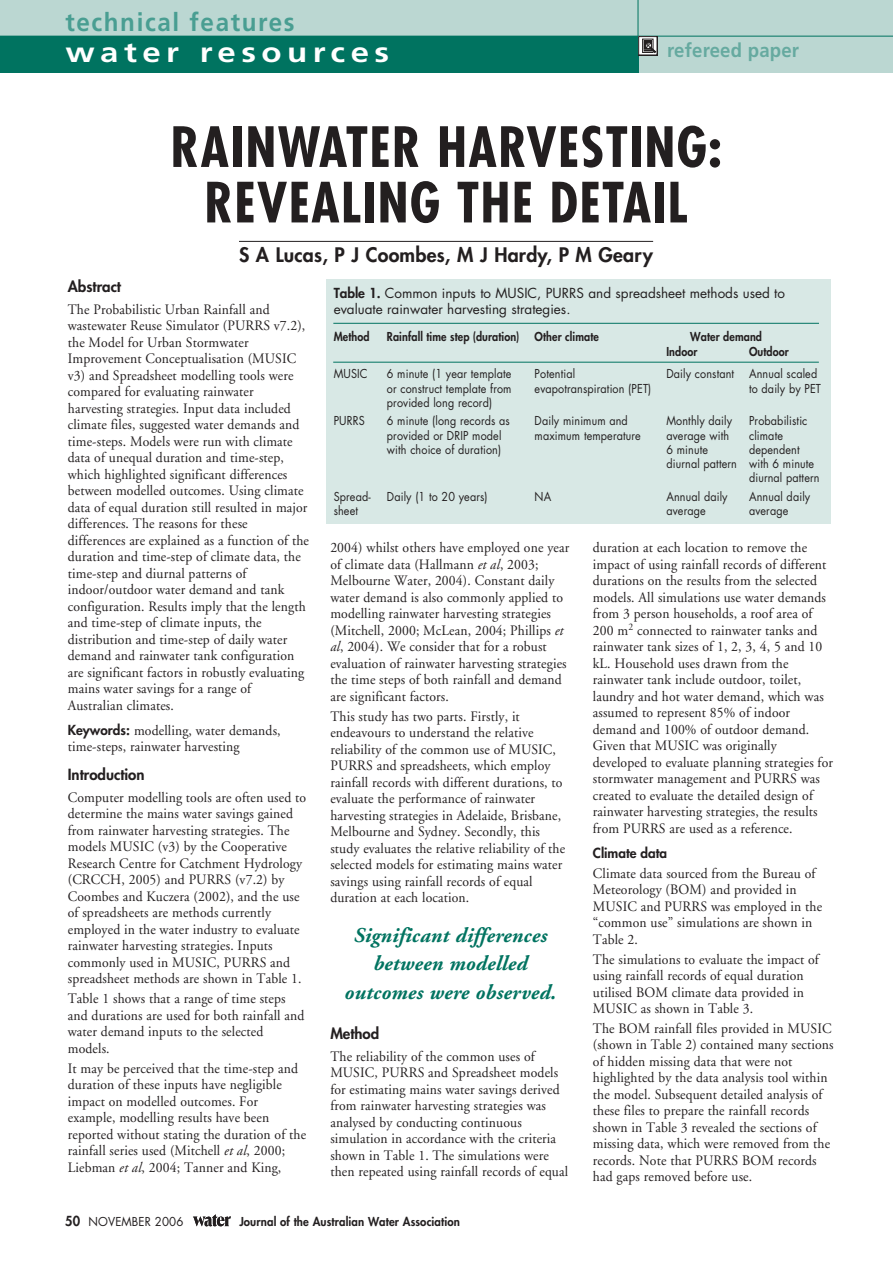
<style>
.page{position:relative;width:893px;height:1263px;background:#fff}
.page>*{position:absolute;margin:0;border:0;box-sizing:border-box;transform-origin:0 0}
.t1{font:700 condensed 54px/55.5px "Futura LT";letter-spacing:.025em;color:#231f20;text-align:center}
.t2{font:700 28.05px "Frutiger LT";letter-spacing:.165em;color:#fff;scale:1.18 1}
.t3{font:700 25.5px "Frutiger LT";letter-spacing:.065em;color:#499e92;scale:.95 1}
.t4{font:italic 700 21px/28.5px "Adobe Garamond LT";letter-spacing:.01em;color:#007360;text-align:center}
.t5{font:800 19.5px "Futura LT";letter-spacing:.01em;color:#231f20}
.t6{font:700 19.5px "Frutiger LT";letter-spacing:.01em;color:#66aaa0;scale:.95 1}
.t7{font:800 15px "Futura LT";color:#231f20}
.t8{font:14.4px/16.5px "Adobe Garamond LT";letter-spacing:.01em;color:#231f20;scale:.95 1}
.t9{font:13.5px/16.5px "Futura LT";color:#231f20}
.t10{font:800 13.5px "Futura LT";color:#231f20}
.t11{font:12px "Futura LT";letter-spacing:.01em;color:#231f20;scale:.9 1}
.t12{font:800 12px/14.2px "Futura LT";letter-spacing:.01em;color:#231f20;scale:.9 1}
.t13{font:800 12px "Futura LT";letter-spacing:.01em;color:#231f20;scale:.95 1}
.t14{font:12px "Futura LT";letter-spacing:.01em;color:#231f20;scale:.95 1}
.s1{font-family:"Futura LT";font-weight:800;font-size:13.5px}
.s2{font-style:italic}
.s3{font-weight:800}
.s4{font-weight:800;font-size:13.5px}
</style>
<div class="page">
<div style="left:0;top:0;width:893px;height:72px;background:#bbd7d2"></div>
<div style="left:0;top:36px;width:638px;height:36px;background:#007360"></div>
<hr style="left:0;top:36px;width:893px;height:1px;background:#007360">
<hr style="left:638px;top:0;width:1px;height:72px;background:#007360">
<svg style="left:193px;top:1214px;width:37px;height:12px"></svg>
<svg style="left:638px;top:36px;width:19px;height:20px"></svg>
<hr style="left:239px;top:241px;width:414px;height:1px;background:#231f20">
<div style="left:326px;top:279px;width:505px;height:245px;background:#d8e8e5"></div>
<hr style="left:333px;top:323px;width:486px;height:1px;background:#007360">
<hr style="left:333px;top:362px;width:486px;height:1px;background:#007360">
<h3 class="t3" style="left:65px;top:10px;width:243px">technical features</h3>
<h2 class="t2" style="left:65px;top:39px;width:276px">water resources</h2>
<h3 class="t6" style="left:667px;top:40px;width:140px">refereed paper</h3>
<h1 class="t1" style="left:170px;top:123px;width:552px">RAINWATER HARVESTING:<br>REVEALING THE DETAIL</h1>
<h3 class="t5" style="left:239px;top:245px;width:416px">S A Lucas, P J Coombes, M J Hardy, P M Geary</h3>
<p class="t7" style="left:68px;top:279px;width:55px">Abstract</p>
<p class="t8" style="left:68px;top:302px;width:255px">The Probabilistic Urban Rainfall and wastewater Reuse Simulator (PURRS v7.2), the Model for Urban Stormwater Improvement Conceptualisation (MUSIC v3) and Spreadsheet modelling tools were compared for evaluating rainwater harvesting strategies. Input data included climate files, suggested water demands and time-steps. Models were run with climate data of unequal duration and time-step, which highlighted significant differences between modelled outcomes. Using climate data of equal duration still resulted in major differences. The reasons for these<br>differences are explained as a function of the duration and time-step of climate data, the time-step and diurnal patterns of indoor/outdoor water demand and tank configuration. Results imply that the length and time-step of climate inputs, the distribution and time-step of daily water demand and rainwater tank configuration are significant factors in robustly evaluating mains water savings for a range of Australian climates.</p>
<p class="t8" style="left:68px;top:723px;width:225px"><span class="s1">Keywords:</span> modelling, water demands, time-steps, rainwater harvesting</p>
<p class="t7" style="left:68px;top:767px;width:78px">Introduction</p>
<p class="t8" style="left:68px;top:790px;width:252px">Computer modelling tools are often used to determine the mains water savings gained from rainwater harvesting strategies. The models MUSIC (v3) by the Cooperative Research Centre for Catchment Hydrology (CRCCH, 2005) and PURRS (v7.2) by Coombes and Kuczera (2002), and the use of spreadsheets are methods currently employed in the water industry to evaluate rainwater harvesting strategies. Inputs commonly used in MUSIC, PURRS and spreadsheet methods are shown in Table 1.</p>
<p class="t8" style="left:68px;top:992px;width:250px">Table 1 shows that a range of time steps and durations are used for both rainfall and water demand inputs to the selected models.</p>
<p class="t8" style="left:68px;top:1061px;width:252px">It may be perceived that the time-step and duration of these inputs have negligible impact on modelled outcomes. For example, modelling results have been reported without stating the duration of the rainfall series used (Mitchell <span class="s2">et al</span>, 2000; Liebman <span class="s2">et al</span>, 2004; Tanner and King,</p>
<p class="t9" style="left:334px;top:285px;width:453px"><span class="s3">Table 1.</span> Common inputs to MUSIC, PURRS and spreadsheet methods used to evaluate rainwater harvesting strategies.</p>
<p class="t12" style="left:334px;top:331px;width:41px">Method</p>
<p class="t12" style="left:387px;top:331px;width:149px">Rainfall time step (duration)</p>
<p class="t12" style="left:534px;top:331px;width:73px">Other climate</p>
<p class="t12" style="left:666px;top:331px;width:108px;text-indent:24px">Water demand<br>Indoor</p>
<p class="t12" style="left:749px;top:345px;width:46px">Outdoor</p>
<p class="t11" style="left:334px;top:367px;width:39px">MUSIC</p>
<p class="t11" style="left:387px;top:367px;width:140px">6 minute (1 year template</p>
<p class="t11" style="left:535px;top:367px;width:47px">Potential</p>
<p class="t11" style="left:666px;top:367px;width:169px">Daily constant Annual scaled</p>
<p class="t11" style="left:387px;top:381px;width:140px">or construct template from</p>
<p class="t11" style="left:535px;top:381px;width:131px">evapotranspiration (PET)</p>
<p class="t11" style="left:749px;top:381px;width:81px">to daily by PET</p>
<p class="t11" style="left:387px;top:395px;width:119px">provided long record)</p>
<p class="t11" style="left:334px;top:414px;width:36px">PURRS</p>
<p class="t11" style="left:387px;top:414px;width:138px">6 minute (long records as</p>
<p class="t11" style="left:535px;top:414px;width:105px">Daily minimum and</p>
<p class="t11" style="left:666px;top:414px;width:75px">Monthly daily</p>
<p class="t11" style="left:749px;top:414px;width:66px">Probabilistic</p>
<p class="t11" style="left:387px;top:428px;width:129px">provided or DRIP model</p>
<p class="t11" style="left:535px;top:428px;width:120px">maximum temperature</p>
<p class="t11" style="left:666px;top:428px;width:71px">average with</p>
<p class="t11" style="left:749px;top:428px;width:39px">climate</p>
<p class="t11" style="left:387px;top:442px;width:128px">with choice of duration)</p>
<p class="t11" style="left:666px;top:442px;width:48px">6 minute</p>
<p class="t11" style="left:749px;top:442px;width:58px">dependent</p>
<p class="t11" style="left:666px;top:457px;width:166px">diurnal pattern with 6 minute</p>
<p class="t11" style="left:749px;top:471px;width:80px">diurnal pattern</p>
<p class="t11" style="left:334px;top:489px;width:43px">Spread-</p>
<p class="t11" style="left:387px;top:489px;width:113px">Daily (1 to 20 years)</p>
<p class="t11" style="left:535px;top:489px;width:20px">NA</p>
<p class="t11" style="left:666px;top:489px;width:70px">Annual daily</p>
<p class="t11" style="left:749px;top:489px;width:70px">Annual daily</p>
<p class="t11" style="left:334px;top:504px;width:29px">sheet</p>
<p class="t11" style="left:666px;top:504px;width:45px">average</p>
<p class="t11" style="left:749px;top:504px;width:45px">average</p>
<p class="t8" style="left:330px;top:541px;width:253px">2004) whilst others have employed one year of climate data (Hallmann <span class="s2">et al</span>, 2003; Melbourne Water, 2004). Constant daily water demand is also commonly applied to modelling rainwater harvesting strategies (Mitchell, 2000; McLean, 2004; Phillips <span class="s2">et al</span>, 2004). We consider that for a robust evaluation of rainwater harvesting strategies the time steps of both rainfall and demand are significant factors.</p>
<p class="t8" style="left:330px;top:709px;width:249px">This study has two parts. Firstly, it endeavours to understand the relative reliability of the common use of MUSIC, PURRS and spreadsheets, which employ rainfall records with different durations, to evaluate the performance of rainwater harvesting strategies in Adelaide, Brisbane, Melbourne and Sydney. Secondly, this study evaluates the relative reliability of the selected models for estimating mains water savings using rainfall records of equal duration at each location.</p>
<h3 class="t4" style="left:345px;top:923px;width:213px">Significant differences between modelled outcomes were observed.</h3>
<p class="t7" style="left:330px;top:1026px;width:50px">Method</p>
<p class="t8" style="left:330px;top:1049px;width:252px">The reliability of the common uses of MUSIC, PURRS and Spreadsheet models for estimating mains water savings derived from rainwater harvesting strategies was analysed by conducting continuous simulation in accordance with the criteria shown in Table 1. The simulations were then repeated using rainfall records of equal</p>
<p class="t8" style="left:593px;top:541px;width:254px">duration at each location to remove the impact of using rainfall records of different durations on the results from the selected models. All simulations use water demands from 3 person households, a roof area of 200 m<sup>2</sup> connected to rainwater tanks and rainwater tank sizes of 1, 2, 3, 4, 5 and 10 kL. Household uses drawn from the rainwater tank include outdoor, toilet, laundry and hot water demand, which was assumed to represent 85% of indoor demand and 100% of outdoor demand.<br>Given that MUSIC was originally developed to evaluate planning strategies for stormwater management and PURRS was created to evaluate the detailed design of rainwater harvesting strategies, the results from PURRS are used as a reference.</p>
<p class="t10" style="left:593px;top:846px;width:76px">Climate data</p>
<p class="t8" style="left:593px;top:866px;width:243px">Climate data sourced from the Bureau of<br>Meteorology (BOM) and provided in<br>MUSIC and PURRS was employed in the “common use” simulations are shown in<br>Table 2.</p>
<p class="t8" style="left:593px;top:952px;width:239px">The simulations to evaluate the impact of using rainfall records of equal duration utilised BOM climate data provided in MUSIC as shown in Table 3.</p>
<p class="t8" style="left:593px;top:1021px;width:255px">The BOM rainfall files provided in MUSIC (shown in Table 2) contained many sections of hidden missing data that were not highlighted by the data analysis tool within the model. Subsequent detailed analysis of these files to prepare the rainfall records shown in Table 3 revealed the sections of missing data, which were removed from the records. Note that PURRS BOM records had gaps removed before use.</p>
<p class="t14" style="left:65px;top:1214px;width:126px"><span class="s4">50</span> NOVEMBER 2006</p>
<p class="t13" style="left:239px;top:1216px;width:234px">Journal of the Australian Water Association</p>
</div>
